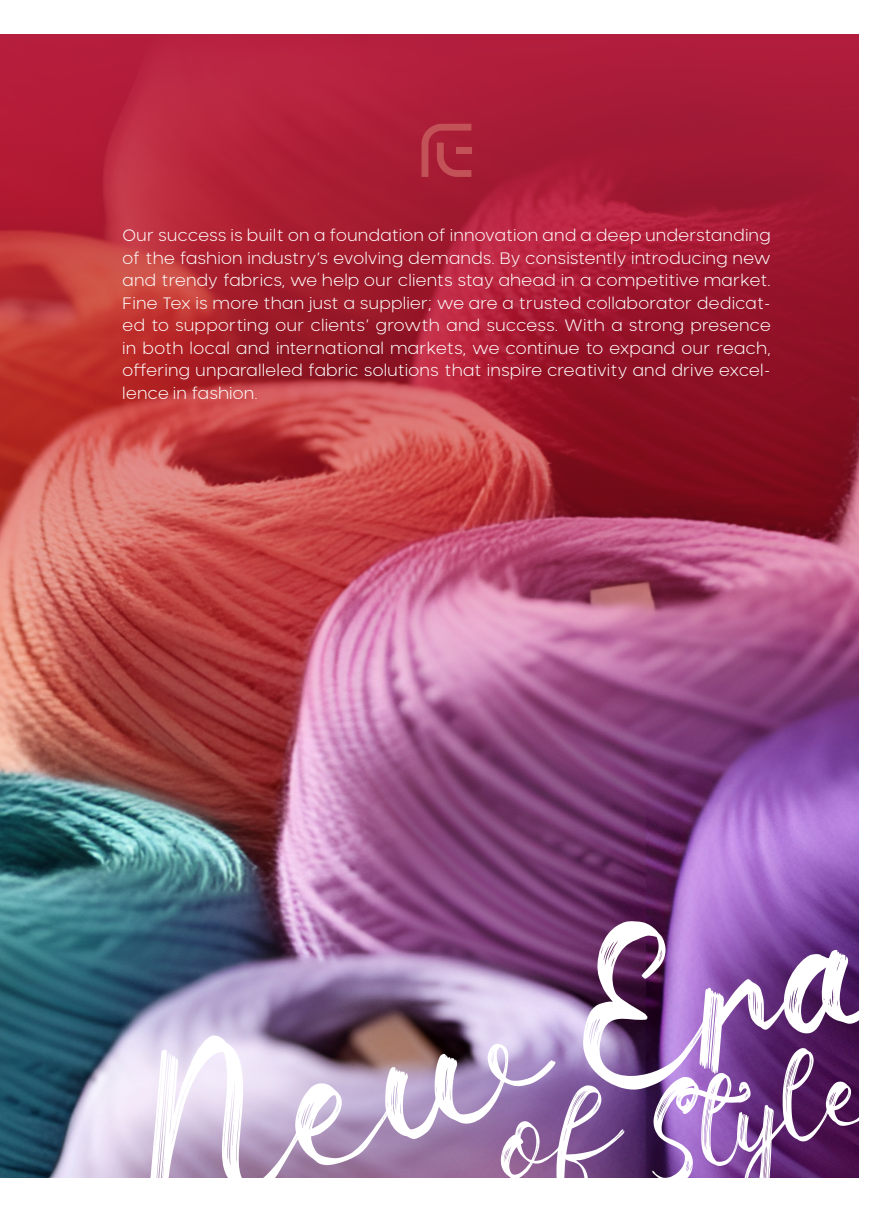
<style>
.page{position:relative;width:893px;height:1212px;background:#fff}
.page>*{position:absolute;margin:0;border:0;box-sizing:border-box;transform-origin:0 0}
.t1{font:141.9px "Sunny Brush";color:#fff;scale:.79 1}
.t2{font:76.8px "Sunny Brush";color:#fff;scale:.79 1}
.t3{font:300 16.5px/22.5px "Neometric";color:#fff;text-align:justify}
</style>
<div class="page">
<img style="left:1px;top:744px;width:858px;height:434px">
<img style="left:0;top:34px;width:859px;height:710px">
<svg style="left:422px;top:124px;width:49px;height:53px;background:#b23042"></svg>
<div style="left:456px;top:147px;width:15px;height:7px;background:#c35158"></div>
<hr style="left:0;top:560px;width:1px;height:618px;background:#fff">
<svg style="left:493px;top:1079px;width:145px;height:99px;background:#7c5390"></svg>
<p class="t3" style="left:122px;top:223px;width:650px">Our success is built on a foundation of innovation and a deep understanding of the fashion industry’s evolving demands. By consistently introducing new and trendy fabrics, we help our clients stay ahead in a competitive market.<br>Fine Tex is more than just a supplier; we are a trusted collaborator dedicat&shy;ed to supporting our clients’ growth and success. With a strong presence in both local and international markets, we continue to expand our reach, offering unparalleled fabric solutions that inspire creativity and drive excel&shy;lence in fashion.</p>
<p class="t1" style="left:116px;top:1079px;width:975px;rotate:-15deg">New Era</p>
<p class="t2" style="left:631px;top:1105px;width:304px;rotate:-15deg">Style</p>
</div>
